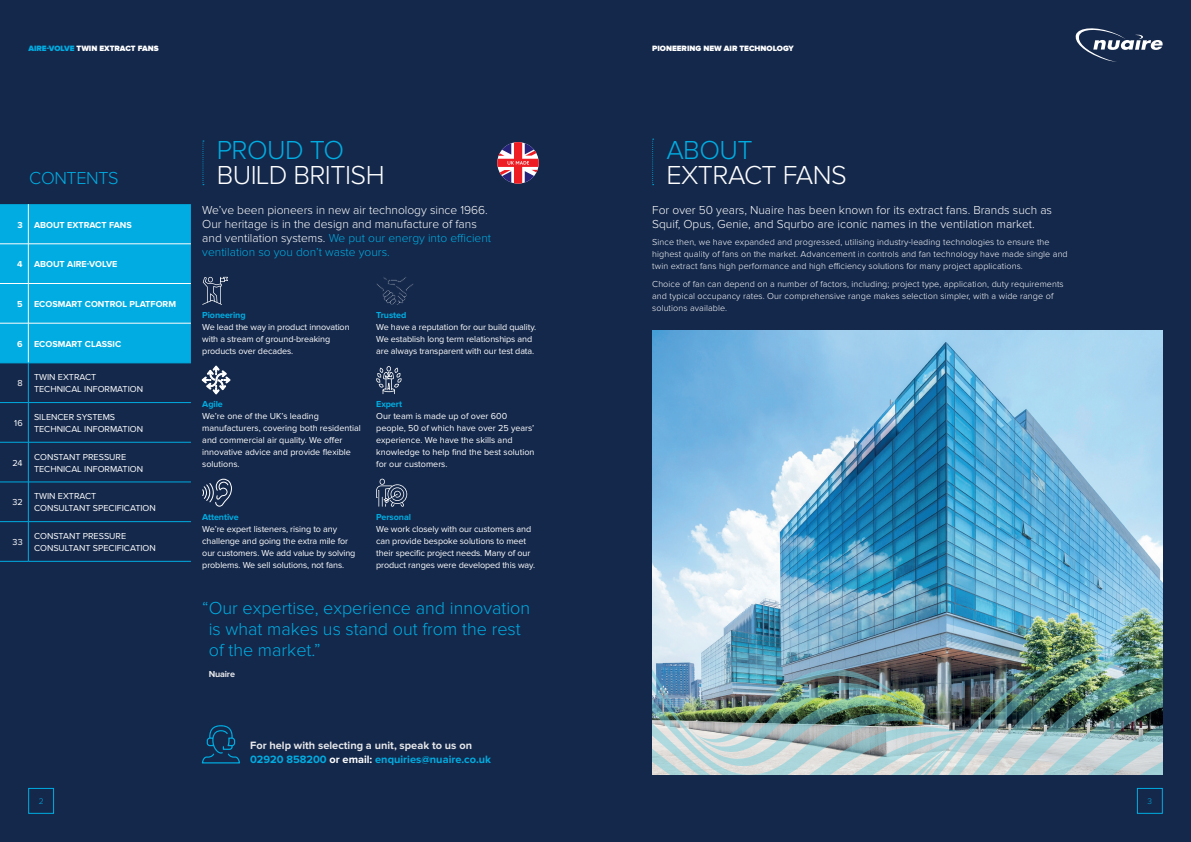
<style>
.page{position:relative;width:1191px;height:842px;background:#14284b}
.page>*{position:absolute;margin:0;border:0;box-sizing:border-box;transform-origin:0 0}
.t1{font:300 27px/25px "Proxima Nova";letter-spacing:-.02em;color:#fff}
.t2{font:300 18px/21px "Proxima Nova";color:#00ace1}
.t3{font:300 18px "Proxima Nova";letter-spacing:-.02em;color:#00ace1}
.t4{font:300 12px/14px "Proxima Nova";color:#fff}
.t5{font:700 11px/14px "Proxima Nova";color:#e6e7e9}
.t6{font:9px/12px "Proxima Nova";letter-spacing:-.01em;color:#fff}
.t7{font:300 9px/12px "Proxima Nova";letter-spacing:.01em;color:#fff}
.t8{font:700 9px "Proxima Nova";color:#fff}
.t9{font:700 9px "Proxima Nova";letter-spacing:-.02em;color:#e6e7e9}
.t10{font:300 8.4px "Proxima Nova";color:#00ace1}
.t11{font:900 8px "Proxima Nova";color:#fff}
.s1{color:#00ace1}
.s2{font-weight:700;color:#00ace1}
.s3{color:#fff}
</style>
<div class="page">
<svg style="left:202px;top:141px;width:2px;height:44px"></svg>
<svg style="left:202px;top:725px;width:38px;height:38px"></svg>
<svg style="left:202px;top:277px;width:26px;height:28px"></svg>
<svg style="left:376px;top:366px;width:26px;height:28px"></svg>
<svg style="left:376px;top:479px;width:31px;height:28px"></svg>
<svg style="left:377px;top:277px;width:36px;height:28px"></svg>
<svg style="left:202px;top:366px;width:28px;height:28px"></svg>
<svg style="left:202px;top:479px;width:30px;height:28px"></svg>
<svg style="left:652px;top:139px;width:1px;height:46px"></svg>
<img style="left:652px;top:331px;width:510px;height:318px">
<svg style="left:497px;top:142px;width:42px;height:42px"></svg>
<img style="left:652px;top:649px;width:510px;height:126px">
<div style="left:0;top:204px;width:191px;height:160px;background:#00ace1"></div>
<hr style="left:28px;top:363px;width:163px;height:1px;background:#00ace1">
<hr style="left:28px;top:363px;width:1px;height:39px;background:#00ace1">
<svg style="left:0;top:402px;width:28px;height:1px"></svg>
<hr style="left:28px;top:402px;width:163px;height:1px;background:#00ace1">
<hr style="left:28px;top:403px;width:1px;height:39px;background:#00ace1">
<svg style="left:0;top:442px;width:28px;height:1px"></svg>
<hr style="left:28px;top:442px;width:163px;height:1px;background:#00ace1">
<hr style="left:28px;top:442px;width:1px;height:40px;background:#00ace1">
<svg style="left:0;top:482px;width:28px;height:1px"></svg>
<hr style="left:28px;top:482px;width:163px;height:1px;background:#00ace1">
<hr style="left:28px;top:482px;width:1px;height:39px;background:#00ace1">
<svg style="left:0;top:521px;width:28px;height:1px"></svg>
<hr style="left:28px;top:521px;width:163px;height:1px;background:#00ace1">
<hr style="left:28px;top:522px;width:1px;height:39px;background:#00ace1">
<svg style="left:0;top:561px;width:28px;height:1px"></svg>
<hr style="left:28px;top:561px;width:163px;height:1px;background:#00ace1">
<div style="left:28px;top:788px;width:26px;height:26px;border:1px solid #00ace1"></div>
<div style="left:1137px;top:788px;width:25px;height:26px;border:1px solid #00ace1"></div>
<svg style="left:1075px;top:28px;width:88px;height:34px"></svg>
<p class="t11" style="left:28px;top:44px;width:132px"><span class="s1">AIRE-VOLVE</span> TWIN EXTRACT FANS</p>
<p class="t11" style="left:652px;top:44px;width:143px">PIONEERING NEW AIR TECHNOLOGY</p>
<p class="t3" style="left:29px;top:170px;width:91px">CONTENTS</p>
<p class="t8" style="left:17px;top:219px;width:7px">3</p>
<p class="t8" style="left:34px;top:219px;width:99px">ABOUT EXTRACT FANS</p>
<p class="t8" style="left:17px;top:259px;width:7px">4</p>
<p class="t8" style="left:34px;top:259px;width:85px">ABOUT AIRE-VOLVE</p>
<p class="t8" style="left:17px;top:299px;width:7px">5</p>
<p class="t8" style="left:34px;top:299px;width:144px">ECOSMART CONTROL PLATFORM</p>
<p class="t8" style="left:17px;top:338px;width:7px">6</p>
<p class="t8" style="left:34px;top:338px;width:89px">ECOSMART CLASSIC</p>
<p class="t6" style="left:17px;top:377px;width:7px">8</p>
<p class="t6" style="left:34px;top:371px;width:111px">TWIN EXTRACT<br>TECHNICAL INFORMATION</p>
<p class="t6" style="left:14px;top:417px;width:10px">16</p>
<p class="t6" style="left:34px;top:411px;width:111px">SILENCER SYSTEMS<br>TECHNICAL INFORMATION</p>
<p class="t6" style="left:12px;top:457px;width:12px">24</p>
<p class="t6" style="left:34px;top:451px;width:111px">CONSTANT PRESSURE<br>TECHNICAL INFORMATION</p>
<p class="t6" style="left:12px;top:496px;width:12px">32</p>
<p class="t6" style="left:34px;top:490px;width:123px">TWIN EXTRACT<br>CONSULTANT SPECIFICATION</p>
<p class="t6" style="left:13px;top:536px;width:12px">33</p>
<p class="t6" style="left:34px;top:530px;width:123px">CONSTANT PRESSURE<br>CONSULTANT SPECIFICATION</p>
<p class="t1" style="left:217px;top:139px;width:169px"><span class="s1">PROUD TO<br></span>BUILD BRITISH</p>
<p class="t4" style="left:202px;top:203px;width:290px">We’ve been pioneers in new air technology since 1966.<br>Our heritage is in the design and manufacture of fans and ventilation systems. <span class="s1">We put our energy into efficient ventilation so you don’t waste yours.</span></p>
<p class="t6" style="left:202px;top:309px;width:149px"><span class="s2">Pioneering<br></span>We lead the way in product innovation with a stream of ground-breaking products over decades.</p>
<p class="t6" style="left:376px;top:309px;width:161px"><span class="s2">Trusted<br></span>We have a reputation for our build quality.<br>We establish long term relationships and are always transparent with our test data.</p>
<p class="t6" style="left:202px;top:398px;width:160px"><span class="s2">Agile<br></span>We’re one of the UK’s leading manufacturers, covering both residential and commercial air quality. We offer innovative advice and provide flexible solutions.</p>
<p class="t6" style="left:376px;top:398px;width:160px"><span class="s2">Expert<br></span>Our team is made up of over 600 people, 50 of which have over 25 years’ experience. We have the skills and knowledge to help find the best solution for our customers.</p>
<p class="t6" style="left:202px;top:511px;width:155px"><span class="s2">Attentive<br></span>We’re expert listeners, rising to any challenge and going the extra mile for our customers. We add value by solving problems. We sell solutions, not fans.</p>
<p class="t6" style="left:376px;top:511px;width:160px"><span class="s2">Personal<br></span>We work closely with our customers and can provide bespoke solutions to meet their specific project needs. Many of our product ranges were developed this way.</p>
<p class="t2" style="left:209px;top:598px;width:323px;text-indent:-6px">“Our expertise, experience and innovation is what makes us stand out from the rest of the market.”</p>
<p class="t9" style="left:209px;top:669px;width:28px">Nuaire</p>
<p class="t5" style="left:250px;top:739px;width:242px">For help with selecting a unit, speak to us on<br><span class="s1">02920 858200</span> <span class="s3">or email:</span> <span class="s1">enquiries@nuaire.co.uk</span></p>
<p class="t1" style="left:666px;top:139px;width:182px"><span class="s1">ABOUT<br></span>EXTRACT FANS</p>
<p class="t4" style="left:652px;top:203px;width:401px">For over 50 years, Nuaire has been known for its extract fans. Brands such as<br>Squif, Opus, Genie, and Squrbo are iconic names in the ventilation market.</p>
<p class="t7" style="left:652px;top:237px;width:417px">Since then, we have expanded and progressed, utilising industry-leading technologies to ensure the highest quality of fans on the market. Advancement in controls and fan technology have made single and twin extract fans high performance and high efficiency solutions for many project applications.</p>
<p class="t7" style="left:652px;top:278px;width:413px">Choice of fan can depend on a number of factors, including; project type, application, duty requirements and typical occupancy rates. Our comprehensive range makes selection simpler, with a wide range of solutions available.</p>
<p class="t10" style="left:39px;top:797px;width:6px">2</p>
<p class="t10" style="left:1147px;top:797px;width:6px">3</p>
</div>
